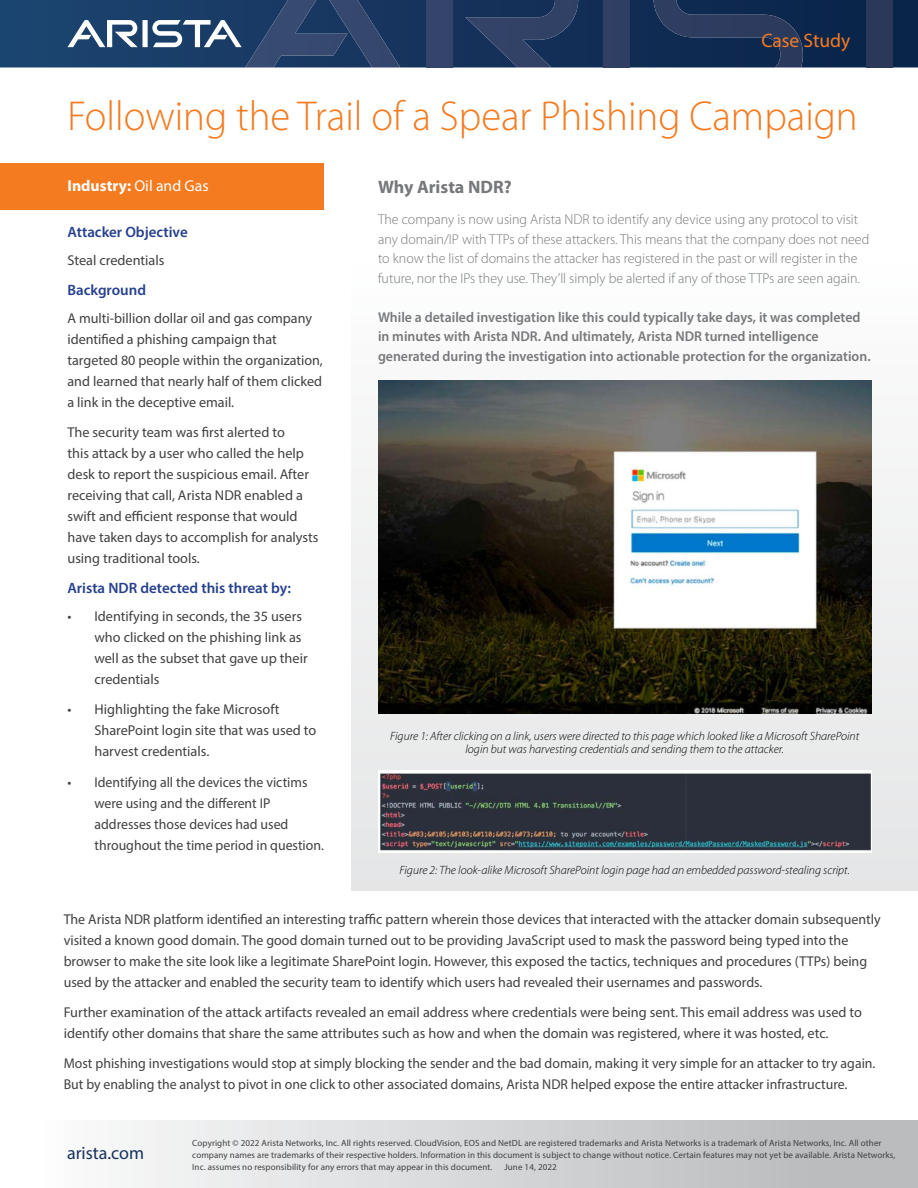
<style>
.page{position:relative;width:918px;height:1188px;background:#fff}
.page>*{position:absolute;margin:0;border:0;box-sizing:border-box;transform-origin:0 0}
.t1{font:300 42px "Myriad Pro";color:#f47b20}
.t2{font:19.5px "Myriad Pro";color:#f47b20}
.t3{font:700 18px "Myriad Pro";color:#77787b}
.t4{font:18px "Myriad Pro";color:#16325c}
.t5{font:700 15.75px "Myriad Pro";color:#fff}
.t6{font:600 15px "Myriad Pro";color:#25408f}
.t7{font:14.25px/21px "Myriad Pro";color:#414042}
.t8{font:300 14.25px/19.5px "Myriad Pro";color:#77787b}
.t9{font:600 14.25px/19.5px "Myriad Pro";color:#77787b}
.t10{font:italic 300 12px/13.5px "Myriad Pro";color:#000;text-align:center}
.t11{font:9px/12px "Myriad Pro";letter-spacing:.01em;color:#414042}
.s1{font-weight:400}
</style>
<div class="page">
<svg style="left:0;top:0;width:918px;height:68px;background:#14335a"></svg>
<div style="left:426px;top:0;width:26px;height:68px;background:#34446a"></div>
<svg style="left:465px;top:0;width:113px;height:68px;background:#233a60"></svg>
<svg style="left:67px;top:0;width:333px;height:68px;background:#345076"></svg>
<div style="left:604px;top:0;width:26px;height:68px;background:#2f3f63"></div>
<svg style="left:654px;top:0;width:149px;height:68px;background:#1c3257"></svg>
<div style="left:867px;top:0;width:26px;height:68px;background:#2a385a"></div>
<div style="left:0;top:1120px;width:918px;height:68px;background:linear-gradient(to right,#fff,#b3b5b7)"></div>
<div style="left:351px;top:203px;width:567px;height:688px;background:linear-gradient(to bottom,#fff,#e4e5e6)"></div>
<div style="left:0;top:163px;width:324px;height:47px;background:#f47b20"></div>
<img style="left:378px;top:381px;width:494px;height:333px">
<img style="left:378px;top:770px;width:494px;height:83px">
<h2 class="t2" style="left:761px;top:29px;width:91px">Case Study</h2>
<h1 class="t1" style="left:68px;top:93px;width:792px">Following the Trail of a Spear Phishing Campaign</h1>
<p class="t5" style="left:68px;top:176px;width:143px">Industry: <span class="s1">Oil and Gas</span></p>
<p class="t3" style="left:378px;top:175px;width:135px">Why Arista NDR?</p>
<p class="t8" style="left:378px;top:210px;width:493px">The company is now using Arista NDR to identify any device using any protocol to visit any domain/IP with TTPs of these attackers. This means that the company does not need to know the list of domains the attacker has registered in the past or will register in the future, nor the IPs they use. They’ll simply be alerted if any of those TTPs are seen again.</p>
<p class="t9" style="left:378px;top:307px;width:494px">While a detailed investigation like this could typically take days, it was completed in minutes with Arista NDR. And ultimately, Arista NDR turned intelligence generated during the investigation into actionable protection for the organization.</p>
<p class="t6" style="left:68px;top:222px;width:122px">Attacker Objective</p>
<p class="t7" style="left:68px;top:249px;width:98px">Steal credentials</p>
<p class="t6" style="left:68px;top:280px;width:80px">Background</p>
<p class="t7" style="left:68px;top:307px;width:257px">A multi-billion dollar oil and gas company identified a phishing campaign that targeted 80 people within the organization, and learned that nearly half of them clicked a link in the deceptive email.</p>
<p class="t7" style="left:68px;top:422px;width:253px">The security team was first alerted to<br>this attack by a user who called the help desk to report the suspicious email. After receiving that call, Arista NDR enabled a swift and efficient response that would have taken days to accomplish for analysts using traditional tools.</p>
<p class="t6" style="left:68px;top:579px;width:225px">Arista NDR detected this threat by:</p>
<p class="t7" style="left:95px;top:606px;width:215px;text-indent:-27px">• Identifying in seconds, the 35 users who clicked on the phishing link as well as the subset that gave up their credentials</p>
<p class="t7" style="left:95px;top:699px;width:223px;text-indent:-27px">• Highlighting the fake Microsoft<br>SharePoint login site that was used to harvest credentials.</p>
<p class="t7" style="left:94px;top:771px;width:231px;text-indent:-27px">• Identifying all the devices the victims were using and the different IP addresses those devices had used throughout the time period in question.</p>
<p class="t10" style="left:390px;top:729px;width:471px">Figure 1: After clicking on a link, users were directed to this page which looked like a Microsoft SharePoint login but was harvesting credentials and sending them to the attacker.</p>
<p class="t10" style="left:400px;top:864px;width:452px">Figure 2: The look-alike Microsoft SharePoint login page had an embedded password-stealing script.</p>
<p class="t7" style="left:64px;top:908px;width:818px">The Arista NDR platform identified an interesting traffic pattern wherein those devices that interacted with the attacker domain subsequently visited a known good domain. The good domain turned out to be providing JavaScript used to mask the password being typed into the browser to make the site look like a legitimate SharePoint login. However, this exposed the tactics, techniques and procedures (TTPs) being used by the attacker and enabled the security team to identify which users had revealed their usernames and passwords.</p>
<p class="t7" style="left:64px;top:1002px;width:800px">Further examination of the attack artifacts revealed an email address where credentials were being sent. This email address was used to identify other domains that share the same attributes such as how and when the domain was registered, where it was hosted, etc.</p>
<p class="t7" style="left:64px;top:1053px;width:813px">Most phishing investigations would stop at simply blocking the sender and the bad domain, making it very simple for an attacker to try again.<br>But by enabling the analyst to pivot in one click to other associated domains, Arista NDR helped expose the entire attacker infrastructure.</p>
<p class="t4" style="left:67px;top:1142px;width:79px">arista.com</p>
<p class="t11" style="left:192px;top:1137px;width:705px">Copyright © 2022 Arista Networks, Inc. All rights reserved. CloudVision, EOS and NetDL are registered trademarks and Arista Networks is a trademark of Arista Networks, Inc. All other company names are trademarks of their respective holders. Information in this document is subject to change without notice. Certain features may not yet be available. Arista Networks,<br>Inc. assumes no responsibility for any errors that may appear in this document.</p>
<p class="t11" style="left:505px;top:1161px;width:54px">June 14, 2022</p>
</div>
